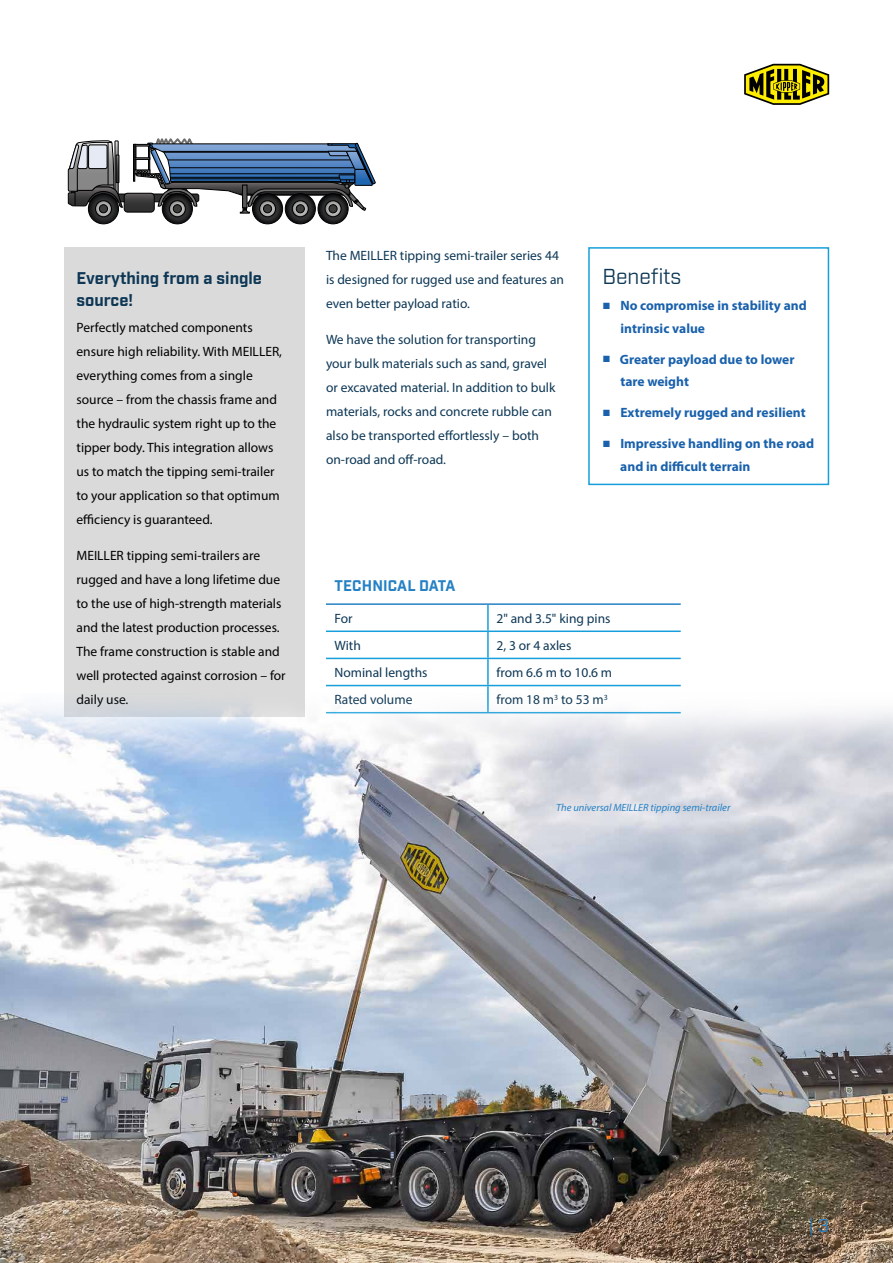
<style>
.page{position:relative;width:893px;height:1263px;background:#fff}
.page>*{position:absolute;margin:0;border:0;box-sizing:border-box;transform-origin:0 0}
.t1{font:21px "Industry";color:#0d3755}
.t2{font:18px "Industry";color:#2581c4}
.t3{font:700 16.5px/22.5px "Industry";color:#0d3755}
.t4{font:700 15px "Industry";letter-spacing:.01em;color:#2581c4}
.t5{font:13.5px/24px "Myriad Pro";color:#000}
.t6{font:13.5px/24px "Myriad Pro";color:#0d3755}
.t7{font:700 13.5px/22.5px "Myriad Pro";color:#1961ac}
.t8{font:italic 10.5px "Myriad Pro";color:#2581c4}
.s1{font-family:"Arial";font-weight:400}
</style>
<div class="page">
<svg style="left:162px;top:194px;width:30px;height:30px"></svg>
<div style="left:162px;top:193px;width:31px;height:31px;border:1px solid #000;border-radius:50%"></div>
<svg style="left:88px;top:194px;width:31px;height:30px"></svg>
<div style="left:88px;top:193px;width:31px;height:31px;border:1px solid #000;border-radius:50%"></div>
<svg style="left:169px;top:201px;width:16px;height:16px"></svg>
<div style="left:169px;top:200px;width:17px;height:17px;border:1px solid #000;border-radius:50%"></div>
<svg style="left:95px;top:201px;width:16px;height:16px"></svg>
<div style="left:95px;top:201px;width:17px;height:16px;border:1px solid #000;border-radius:50%"></div>
<svg style="left:252px;top:194px;width:31px;height:30px"></svg>
<div style="left:252px;top:193px;width:31px;height:31px;border:1px solid #000;border-radius:50%"></div>
<svg style="left:260px;top:201px;width:16px;height:16px"></svg>
<div style="left:259px;top:200px;width:17px;height:17px;border:1px solid #000;border-radius:50%"></div>
<svg style="left:318px;top:194px;width:30px;height:30px"></svg>
<div style="left:318px;top:193px;width:30px;height:31px;border:1px solid #000;border-radius:50%"></div>
<svg style="left:325px;top:201px;width:16px;height:16px"></svg>
<div style="left:325px;top:200px;width:16px;height:17px;border:1px solid #000;border-radius:50%"></div>
<svg style="left:285px;top:194px;width:30px;height:30px"></svg>
<div style="left:285px;top:193px;width:31px;height:31px;border:1px solid #000;border-radius:50%"></div>
<svg style="left:292px;top:201px;width:16px;height:16px"></svg>
<div style="left:292px;top:200px;width:17px;height:17px;border:1px solid #000;border-radius:50%"></div>
<svg style="left:68px;top:138px;width:308px;height:76px"></svg>
<hr style="left:326px;top:603px;width:162px;height:2px;background:#2581c4">
<hr style="left:488px;top:603px;width:193px;height:2px;background:#2581c4">
<hr style="left:326px;top:630px;width:162px;height:2px;background:#169fdb">
<hr style="left:488px;top:630px;width:193px;height:2px;background:#169fdb">
<hr style="left:326px;top:658px;width:162px;height:1px;background:#169fdb">
<hr style="left:488px;top:658px;width:193px;height:1px;background:#169fdb">
<hr style="left:326px;top:685px;width:162px;height:1px;background:#169fdb">
<hr style="left:488px;top:685px;width:193px;height:1px;background:#169fdb">
<hr style="left:487px;top:605px;width:2px;height:25px;background:#169fdb">
<hr style="left:487px;top:632px;width:2px;height:26px;background:#169fdb">
<hr style="left:487px;top:659px;width:2px;height:26px;background:#169fdb">
<hr style="left:487px;top:686px;width:2px;height:26px;background:#169fdb">
<div style="left:588px;top:247px;width:241px;height:238px;border:2px solid #169fdb"></div>
<div style="left:64px;top:247px;width:241px;height:469px;background:#dadada"></div>
<img style="left:0;top:693px;width:893px;height:570px">
<svg style="left:744px;top:64px;width:85px;height:41px"></svg>
<p class="t3" style="left:77px;top:267px;width:187px">Everything from a single source!</p>
<p class="t5" style="left:77px;top:315px;width:207px">Perfectly matched components ensure high reliability. With MEILLER, everything comes from a single source – from the chassis frame and the hydraulic system right up to the tipper body. This integration allows us to match the tipping semi-trailer to your application so that optimum efficiency is guaranteed.</p>
<p class="t5" style="left:77px;top:543px;width:211px">MEILLER tipping semi-trailers are rugged and have a long lifetime due to the use of high-strength materials and the latest production processes.<br>The frame construction is stable and well protected against corrosion – for daily use.</p>
<p class="t6" style="left:326px;top:243px;width:240px">The MEILLER tipping semi-trailer series 44 is designed for rugged use and features an even better payload ratio.</p>
<p class="t6" style="left:326px;top:327px;width:231px">We have the solution for transporting your bulk materials such as sand, gravel or excavated material. In addition to bulk materials, rocks and concrete rubble can also be transported effortlessly – both on-road and off-road.</p>
<h1 class="t1" style="left:602px;top:263px;width:80px">Benefits</h1>
<p class="t7" style="left:620px;top:294px;width:188px;text-indent:-18px"><span class="s1">■</span> No compromise in stability and intrinsic value</p>
<p class="t7" style="left:620px;top:348px;width:176px;text-indent:-18px"><span class="s1">■</span> Greater payload due to lower tare weight</p>
<p class="t7" style="left:602px;top:401px;width:205px"><span class="s1">■</span> Extremely rugged and resilient</p>
<p class="t7" style="left:620px;top:432px;width:195px;text-indent:-18px"><span class="s1">■</span> Impressive handling on the road and in difficult terrain</p>
<p class="t4" style="left:335px;top:577px;width:122px">TECHNICAL DATA</p>
<p class="t6" style="left:334px;top:606px;width:19px">For</p>
<p class="t6" style="left:496px;top:606px;width:116px">2" and 3.5" king pins</p>
<p class="t6" style="left:334px;top:633px;width:28px">With</p>
<p class="t6" style="left:496px;top:633px;width:76px">2, 3 or 4 axles</p>
<p class="t6" style="left:334px;top:660px;width:95px">Nominal lengths</p>
<p class="t6" style="left:496px;top:660px;width:117px">from 6.6 m to 10.6 m</p>
<p class="t6" style="left:334px;top:687px;width:79px">Rated volume</p>
<p class="t6" style="left:496px;top:687px;width:113px">from 18 m<sup>3</sup> to 53 m<sup>3</sup></p>
<p class="t8" style="left:556px;top:800px;width:176px">The universal MEILLER tipping semi-trailer</p>
<h2 class="t2" style="left:808px;top:1214px;width:22px">| 3</h2>
</div>
